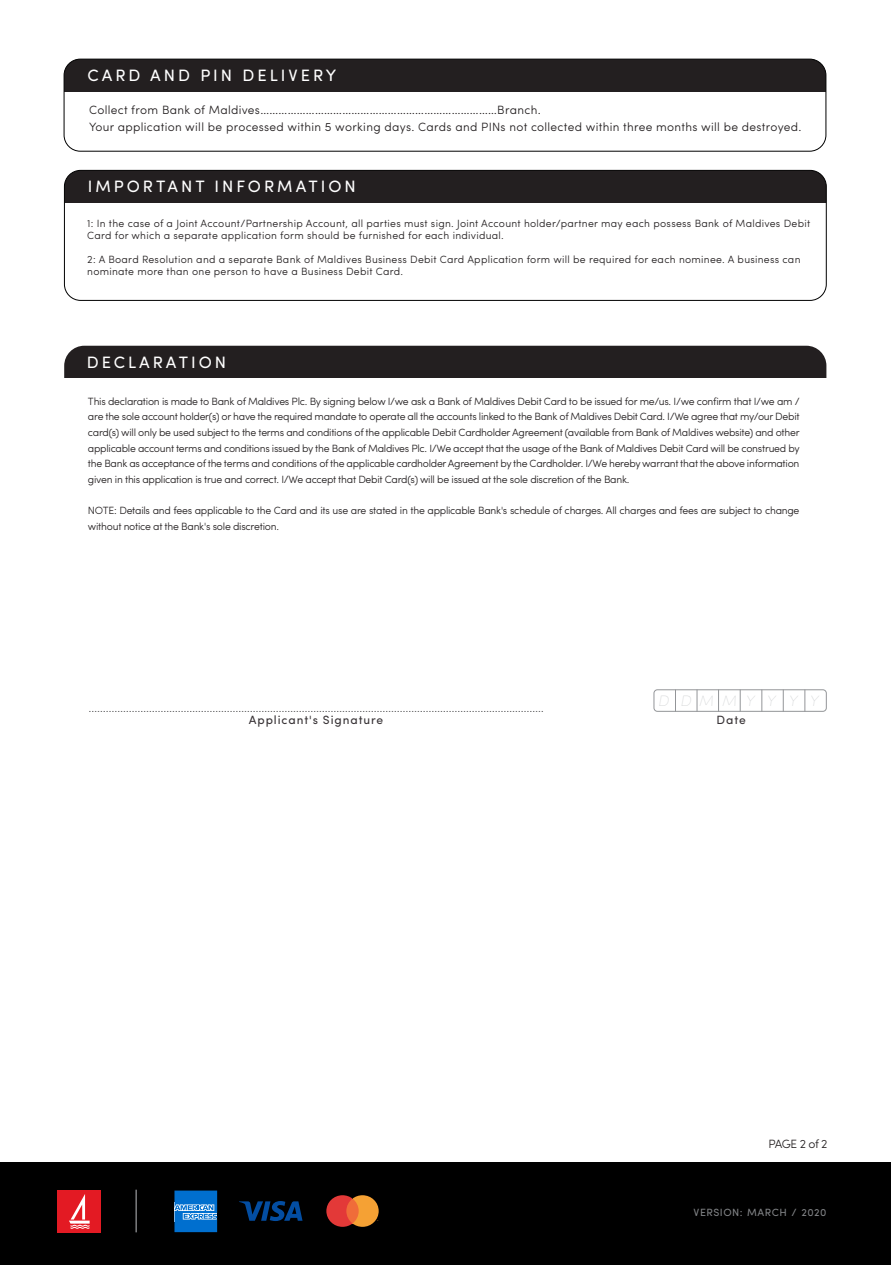
<style>
.page{position:relative;width:891px;height:1265px;background:#fff}
.page>*{position:absolute;margin:0;border:0;box-sizing:border-box;transform-origin:0 0}
.t1{font:16.5px "Sofia Pro";letter-spacing:.18em;color:#fff}
.t2{font:300 12px/16.5px "Sofia Pro";letter-spacing:.025em;color:#231f20}
.t3{font:12px "Sofia Pro";letter-spacing:.075em;color:#383336}
.t4{font:300 10.5px/15.6px "Sofia Pro";letter-spacing:.025em;color:#231f20}
.t5{font:300 10.5px/15.6px "Sofia Pro";letter-spacing:-.025em;color:#231f20}
.t6{font:10.5px "Sofia Pro";letter-spacing:.045em;color:#808285}
</style>
<div class="page">
<div style="left:64px;top:346px;width:762px;height:32px;background:#231f20"></div>
<div style="left:64px;top:170px;width:762px;height:33px;background:#231f20"></div>
<div style="left:64px;top:170px;width:762px;height:131px;border:1px solid #000;border-radius:16px"></div>
<div style="left:0;top:1162px;width:890px;height:102px;background:#000"></div>
<div style="left:58px;top:1190px;width:43px;height:42px;background:#e31a23"></div>
<svg style="left:69px;top:1194px;width:21px;height:34px"></svg>
<svg style="left:239px;top:1201px;width:63px;height:19px"></svg>
<svg style="left:326px;top:1195px;width:52px;height:31px;background:#c95c2e"></svg>
<hr style="left:136px;top:1189px;width:1px;height:43px;background:#bcbdc0">
<svg style="left:174px;top:1190px;width:43px;height:41px;background:#2581d1"></svg>
<div style="left:64px;top:59px;width:761px;height:33px;background:#231f20"></div>
<div style="left:64px;top:59px;width:762px;height:92px;border:1px solid #000;border-radius:16px"></div>
<div style="left:653px;top:689px;width:173px;height:22px;border:1px solid #939598;border-radius:3px"></div>
<svg style="left:675px;top:689px;width:1px;height:22px"></svg>
<svg style="left:696px;top:689px;width:1px;height:22px"></svg>
<svg style="left:718px;top:689px;width:1px;height:22px"></svg>
<svg style="left:739px;top:689px;width:1px;height:22px"></svg>
<svg style="left:761px;top:689px;width:1px;height:22px"></svg>
<svg style="left:782px;top:689px;width:1px;height:22px"></svg>
<svg style="left:804px;top:689px;width:1px;height:22px"></svg>
<svg style="left:89px;top:711px;width:454px;height:1px"></svg>
<h1 class="t1" style="left:87px;top:68px;width:250px">CARD AND PIN DELIVERY</h1>
<p class="t2" style="left:89px;top:103px;width:713px">Collect from Bank of Maldives……………………………………………………………………Branch.<br>Your application will be processed within 5 working days. Cards and PINs not collected within three months will be destroyed.</p>
<h1 class="t1" style="left:88px;top:179px;width:269px">IMPORTANT INFORMATION</h1>
<p class="t4" style="left:87px;top:218px;width:724px;line-height:12px">1: In the case of a Joint Account/Partnership Account, all parties must sign. Joint Account holder/partner may each possess Bank of Maldives Debit<br>Card for which a separate application form should be furnished for each individual.</p>
<p class="t4" style="left:87px;top:254px;width:714px;line-height:12px">2: A Board Resolution and a separate Bank of Maldives Business Debit Card Application form will be required for each nominee. A business can nominate more than one person to have a Business Debit Card.</p>
<h1 class="t1" style="left:87px;top:355px;width:141px">DECLARATION</h1>
<p class="t4" style="left:88px;top:394px;width:713px;text-align:justify">This declaration is made to Bank of Maldives Plc. By signing below I/we ask a Bank of Maldives Debit Card to be issued for me/us. I/we confirm that I/we am / are the sole account holder(s) or have the required mandate to operate all the accounts linked to the Bank of Maldives Debit Card. I/We agree that my/our Debit card(s) will only be used subject to the terms and conditions of the applicable Debit Cardholder Agreement (available from Bank of Maldives website) and other applicable account terms and conditions issued by the Bank of Maldives Plc. I/We accept that the usage of the Bank of Maldives Debit Card will be construed by the Bank as acceptance of the terms and conditions of the applicable cardholder Agreement by the Cardholder. I/We hereby warrant that the above information given in this application is true and correct. I/We accept that Debit Card(s) will be issued at the sole discretion of the Bank.</p>
<p class="t5" style="left:88px;top:503px;width:713px">NOTE: Details and fees applicable to the Card and its use are stated in the applicable Bank's schedule of charges. All charges and fees are subject to change without notice at the Bank's sole discretion.</p>
<p class="t3" style="left:249px;top:714px;width:136px">Applicant's Signature</p>
<p class="t3" style="left:716px;top:714px;width:31px">Date</p>
<p class="t2" style="left:768px;top:1136px;width:61px">PAGE 2 of 2</p>
<p class="t6" style="left:693px;top:1207px;width:134px">VERSION: MARCH / 2020</p>
</div>
